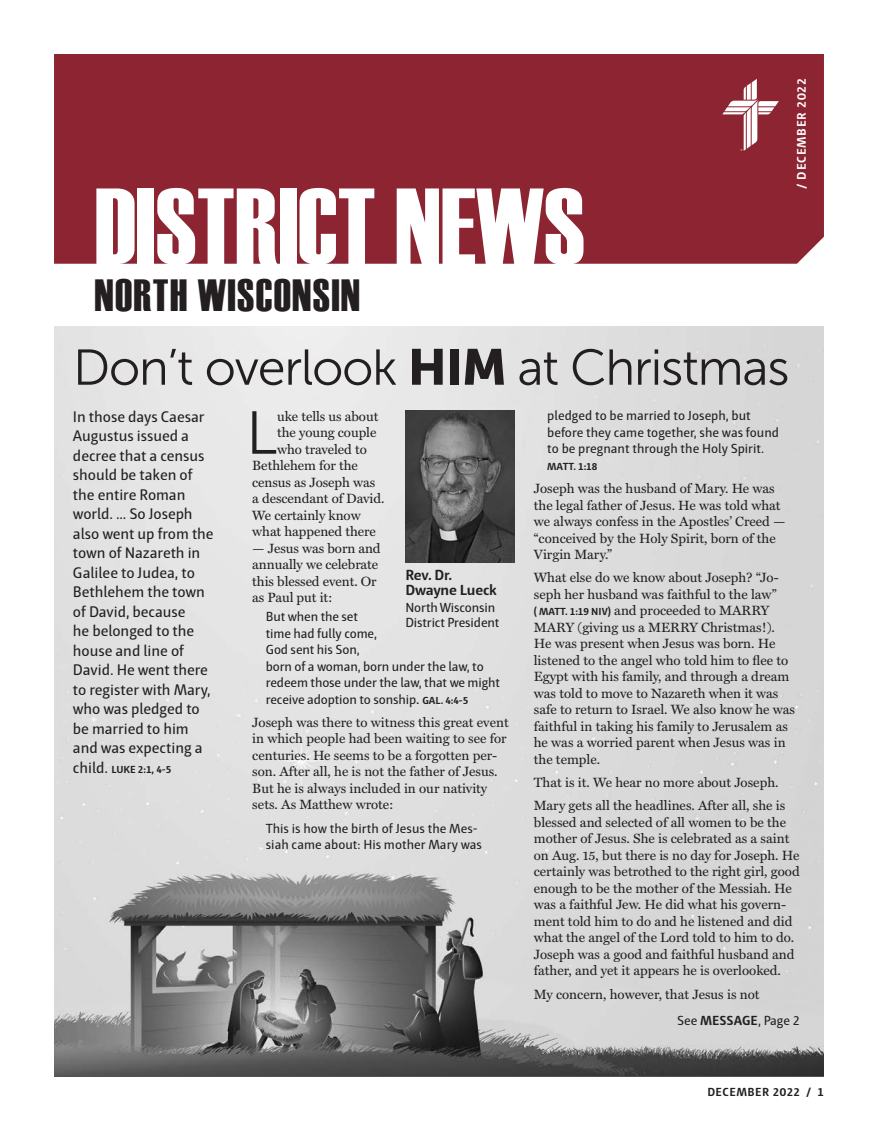
<style>
.page{position:relative;width:878px;height:1141px;background:#fff}
.page>*{position:absolute;margin:0;border:0;box-sizing:border-box;transform-origin:0 0}
.t1{font:108px "Haettenschweiler";color:#fff}
.Body_Text{font:60.45px "Museo Sans 300";color:#231f20}
.t2{font:50.25px "Museo Sans 300";letter-spacing:-.025em;color:#231f20}
.District_Locations_M{font:45px "Haettenschweiler";letter-spacing:.03em;color:#231f20}
.Submissions_Body_Tex{font:15.75px/19.5px "Haptic";letter-spacing:-.005em;color:#231f20}
.Photo_Text{font:700 15px/15px "Haptic";letter-spacing:-.01em;color:#231f20}
.Body_Text-2{font:13.5px/16.5px "Miller Text";color:#231f20}
.Body_Text-3{font:13.5px/16.5px "Haptic";letter-spacing:-.01em;color:#231f20}
.Headline{font:13.5px "Haptic";color:#231f20}
.Date_Masthead{font:700 12.75px "Haptic";letter-spacing:.06em;color:#fff}
.t3{font:700 12px "Haptic";letter-spacing:.04em;color:#231f20}
.Submissions_Body_Tex-2{font:700 10.5px "Haptic";color:#231f20}
.Body_Text-4{font:700 10.5px "Haptic";letter-spacing:-.005em;color:#231f20}
.s1{font-family:"Museo Sans 900"}
.s2{font-weight:400;font-size:15.75px}
.s3{font-family:"Haptic";font-weight:700;font-size:10.5px}
.s4{font-family:"Miller Text"}
.s5{font-weight:700;font-size:10.5px}
.s6{font-weight:700}
</style>
<div class="page">
<div style="left:54px;top:54px;width:770px;height:210px;background:#8d2431"></div>
<hr style="left:54px;top:1075px;width:770px;height:2px;background:#231f20">
<svg style="left:722px;top:79px;width:56px;height:72px"></svg>
<img style="left:54px;top:326px;width:770px;height:749px">
<img style="left:405px;top:410px;width:109px;height:153px">
<h1 class="t1" style="left:94px;top:165px;width:492px">DISTRICT NEWS</h1>
<p class="Date_Masthead" style="left:794px;top:189px;width:112px;rotate:-90deg">/ DECEMBER 2022</p>
<p class="District_Locations_M" style="left:94px;top:270px;width:267px">NORTH WISCONSIN</p>
<p class="t2" style="left:73px;top:340px;width:718px">Don’t overlook <span class="s1">HIM</span> at Christmas</p>
<p class="Submissions_Body_Tex" style="left:73px;top:407px;width:142px">In those days Caesar<br>Augustus issued a decree that a census should be taken of the entire Roman world. … So Joseph also went up from the town of Nazareth in<br>Galilee to Judea, to<br>Bethlehem the town of David, because<br>he belonged to the house and line of<br>David. He went there to register with Mary, who was pledged to be married to him and was expecting a</p>
<p class="Submissions_Body_Tex-2" style="left:73px;top:763px;width:100px"><span class="s2">child.</span> LUKE 2:1, 4-5</p>
<p class="Body_Text-3" style="left:547px;top:407px;width:233px">pledged to be married to Joseph, but before they came together, she was found to be pregnant through the Holy Spirit.</p>
<p class="Body_Text-4" style="left:547px;top:460px;width:51px">MATT. 1:18</p>
<p class="Body_Text-2" style="left:534px;top:480px;width:253px">Joseph was the husband of Mary. He was the legal father of Jesus. He was told what we always confess in the Apostles’ Creed — “conceived by the Holy Spirit, born of the Virgin Mary.”</p>
<p class="Body_Text-2" style="left:534px;top:570px;width:263px">What else do we know about Joseph? “Jo&shy;seph her husband was faithful to the law”<br><span class="s3">( MATT. 1:19 NIV)</span> and proceeded to MARRY MARY (giving us a MERRY Christmas!).<br>He was present when Jesus was born. He listened to the angel who told him to flee to Egypt with his family, and through a dream was told to move to Nazareth when it was safe to return to Israel. We also know he was faithful in taking his family to Jerusalem as he was a worried parent when Jesus was in the temple.</p>
<p class="Body_Text-2" style="left:534px;top:774px;width:246px">That is it. We hear no more about Joseph.</p>
<p class="Body_Text-2" style="left:534px;top:798px;width:267px">Mary gets all the headlines. After all, she is blessed and selected of all women to be the mother of Jesus. She is celebrated as a saint on Aug. 15, but there is no day for Joseph. He certainly was betrothed to the right girl, good enough to be the mother of the Messiah. He was a faithful Jew. He did what his govern&shy;ment told him to do and he listened and did what the angel of the Lord told to him to do.<br>Joseph was a good and faithful husband and father, and yet it appears he is overlooked.</p>
<p class="Body_Text-2" style="left:534px;top:986px;width:227px">My concern, however, that Jesus is not</p>
<p class="Body_Text" style="left:246px;top:400px;width:33px">L</p>
<p class="Body_Text-2" style="left:277px;top:408px;width:103px">uke tells us about</p>
<p class="Body_Text-2" style="left:277px;top:425px;width:101px">the young couple</p>
<p class="Body_Text-2" style="left:277px;top:441px;width:91px">who traveled to</p>
<p class="Body_Text-2" style="left:252px;top:458px;width:107px">Bethlehem for the</p>
<p class="Body_Text-2" style="left:252px;top:474px;width:124px">census as Joseph was</p>
<p class="Body_Text-2" style="left:252px;top:491px;width:134px">a descendant of David.</p>
<p class="Body_Text-2" style="left:252px;top:507px;width:110px">We certainly know</p>
<p class="Body_Text-2" style="left:252px;top:524px;width:125px">what happened there</p>
<p class="Body_Text-2" style="left:252px;top:540px;width:130px">— Jesus was born and annually we celebrate this blessed event. Or as Paul put it:</p>
<p class="Body_Text-3" style="left:266px;top:608px;width:236px">But when the set<br>time had fully come,<br>God sent his Son,<br>born of a woman, born under the law, to redeem those under the law, that we might receive adoption to sonship<span class="s4">.</span> <span class="s5">GAL. 4:4-5</span></p>
<p class="Body_Text-2" style="left:252px;top:714px;width:258px">Joseph was there to witness this great event in which people had been waiting to see for centuries. He seems to be a forgotten per&shy;son. After all, he is not the father of Jesus.<br>But he is always included in our nativity sets. As Matthew wrote:</p>
<p class="Body_Text-3" style="left:266px;top:820px;width:218px">This is how the birth of Jesus the Mes&shy;siah came about: His mother Mary was</p>
<p class="Photo_Text" style="left:405px;top:567px;width:93px">Rev. Dr.<br>Dwayne Lueck</p>
<p class="Body_Text-3" style="left:405px;top:600px;width:96px;line-height:15px">North Wisconsin<br>District President</p>
<p class="Headline" style="left:677px;top:1013px;width:124px">See <span class="s6">MESSAGE</span>, Page 2</p>
<p class="t3" style="left:707px;top:1084px;width:118px">DECEMBER 2022 / 1</p>
</div>
